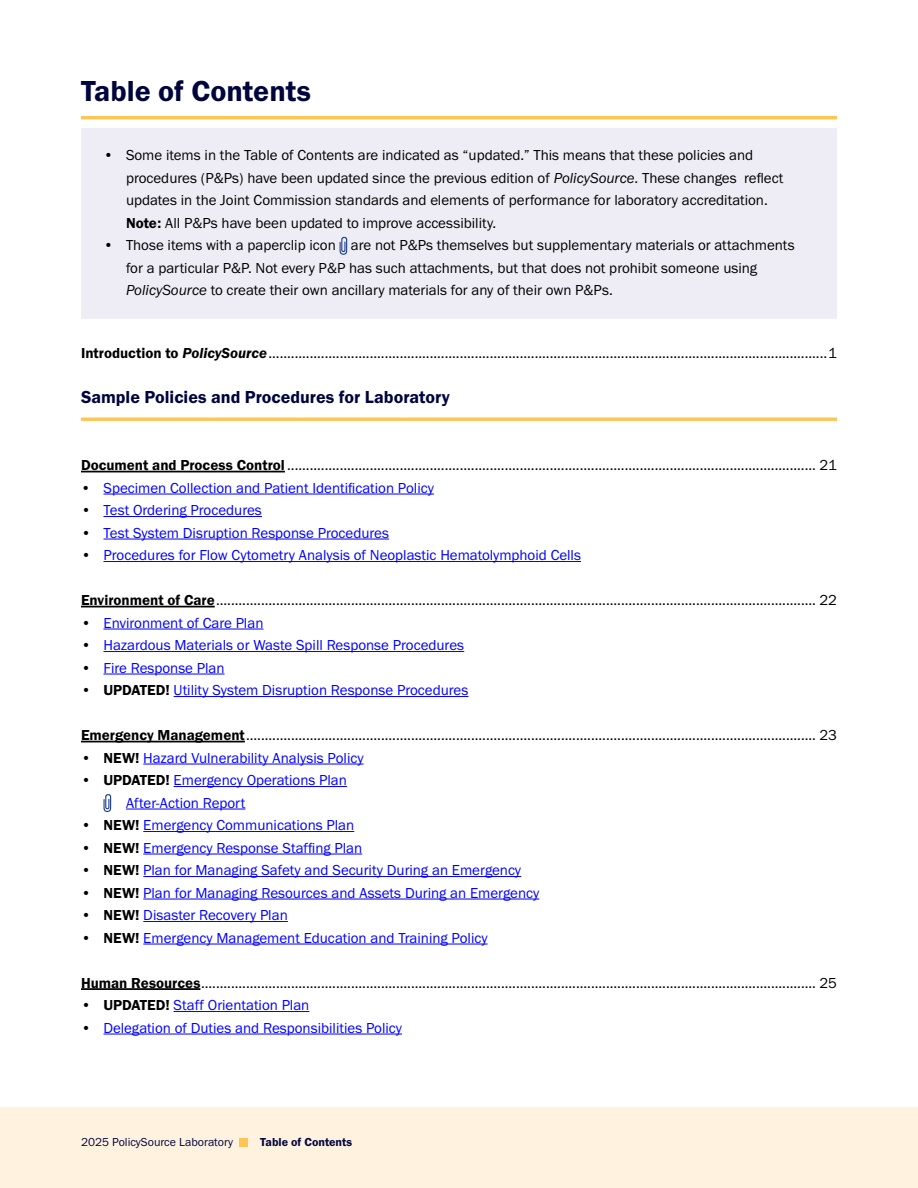
<style>
.page{position:relative;width:918px;height:1188px;background:#fff}
.page>*{position:absolute;margin:0;border:0;box-sizing:border-box;transform-origin:0 0}
.t1{font:30px "Franklin Gothic URW Dem";color:#00053e}
.t2{font:18px "Franklin Gothic URW Dem";color:#00053e}
.t3{font:15px/22.5px "Franklin Gothic URW Boo";color:#000}
.t4{font:15px/22.5px "Franklin Gothic URW Boo";color:#00f}
.t5{font:12px "Franklin Gothic URW Boo";color:#00053e}
.t6{font:12px "Franklin Gothic URW Dem";color:#00053e}
.s1{font-family:"Franklin Gothic URW Boo Ita"}
.s2{font-family:"Franklin Gothic URW Dem"}
.s3{font-family:"Franklin Gothic URW Dem Ita"}
.s4{color:#000}
.s5{font-family:"Franklin Gothic URW Dem";color:#000}
</style>
<div class="page">
<div style="left:0;top:1107px;width:918px;height:81px;background:#fff3e0"></div>
<div style="left:239px;top:1138px;width:9px;height:9px;background:#fec553"></div>
<hr style="left:81px;top:418px;width:756px;height:3px;background:#fec553">
<hr style="left:81px;top:471px;width:204px;height:1px;background:#000">
<hr style="left:104px;top:494px;width:330px;height:1px;background:#00f">
<hr style="left:104px;top:516px;width:158px;height:1px;background:#00f">
<hr style="left:104px;top:539px;width:285px;height:1px;background:#00f">
<hr style="left:104px;top:561px;width:477px;height:1px;background:#00f">
<hr style="left:81px;top:606px;width:134px;height:1px;background:#000">
<hr style="left:104px;top:629px;width:159px;height:1px;background:#00f">
<hr style="left:104px;top:651px;width:360px;height:1px;background:#00f">
<hr style="left:104px;top:674px;width:121px;height:1px;background:#00f">
<hr style="left:174px;top:696px;width:294px;height:1px;background:#00f">
<hr style="left:81px;top:741px;width:164px;height:1px;background:#000">
<hr style="left:143px;top:764px;width:221px;height:1px;background:#00f">
<hr style="left:174px;top:786px;width:173px;height:1px;background:#00f">
<hr style="left:126px;top:809px;width:119px;height:1px;background:#00f">
<hr style="left:143px;top:831px;width:211px;height:1px;background:#00f">
<hr style="left:143px;top:854px;width:219px;height:1px;background:#00f">
<hr style="left:143px;top:876px;width:378px;height:1px;background:#00f">
<hr style="left:143px;top:899px;width:396px;height:1px;background:#00f">
<hr style="left:143px;top:921px;width:145px;height:1px;background:#00f">
<hr style="left:143px;top:944px;width:345px;height:1px;background:#00f">
<hr style="left:81px;top:988px;width:119px;height:2px;background:#000">
<hr style="left:174px;top:1011px;width:135px;height:1px;background:#00f">
<hr style="left:104px;top:1034px;width:298px;height:1px;background:#00f">
<svg style="left:103px;top:794px;width:8px;height:18px"></svg>
<hr style="left:81px;top:116px;width:756px;height:3px;background:#fec553">
<div style="left:81px;top:128px;width:756px;height:191px;background:#eeedf5"></div>
<svg style="left:340px;top:237px;width:7px;height:18px"></svg>
<h1 class="t1" style="left:81px;top:73px;width:232px">Table of Contents</h1>
<p class="t3" style="left:126px;top:144px;width:659px;text-indent:-22px">• Some items in the Table of Contents are indicated as “updated.” This means that these policies and procedures (P&amp;Ps) have been updated since the previous edition of <span class="s1">PolicySource</span>. These changes reflect updates in the Joint Commission standards and elements of performance for laboratory accreditation.<br><span class="s2">Note:</span> All P&amp;Ps have been updated to improve accessibility.</p>
<p class="t3" style="left:126px;top:234px;width:670px;text-indent:-23px">• Those items with a paperclip icon are not P&amp;Ps themselves but supplementary materials or attachments for a particular P&amp;P. Not every P&amp;P has such attachments, but that does not prohibit someone using<br><span class="s1">PolicySource</span> to create their own ancillary materials for any of their own P&amp;Ps.</p>
<p class="t3" style="left:81px;top:341px;width:757px"><span class="s2">Introduction to</span> <span class="s3">PolicySource</span>.....................................................................................................................................................1</p>
<p class="t2" style="left:81px;top:385px;width:370px">Sample Policies and Procedures for Laboratory</p>
<p class="t3" style="left:81px;top:454px;width:757px"><span class="s2">Document and Process Control</span> ............................................................................................................................................. 21</p>
<p class="t4" style="left:81px;top:476px;width:354px"><span class="s4">•</span> Specimen Collection and Patient Identification Policy</p>
<p class="t4" style="left:81px;top:499px;width:182px"><span class="s4">•</span> Test Ordering Procedures</p>
<p class="t4" style="left:81px;top:521px;width:310px"><span class="s4">•</span> Test System Disruption Response Procedures</p>
<p class="t4" style="left:81px;top:544px;width:502px"><span class="s4">•</span> Procedures for Flow Cytometry Analysis of Neoplastic Hematolymphoid Cells</p>
<p class="t3" style="left:81px;top:589px;width:757px"><span class="s2">Environment of Care</span>................................................................................................................................................................ 22</p>
<p class="t4" style="left:81px;top:611px;width:184px"><span class="s4">•</span> Environment of Care Plan</p>
<p class="t4" style="left:81px;top:634px;width:385px"><span class="s4">•</span> Hazardous Materials or Waste Spill Response Procedures</p>
<p class="t4" style="left:81px;top:656px;width:145px"><span class="s4">•</span> Fire Response Plan</p>
<p class="t4" style="left:81px;top:679px;width:389px"><span class="s4">•</span> <span class="s5">UPDATED!</span> Utility System Disruption Response Procedures</p>
<p class="t3" style="left:81px;top:724px;width:757px"><span class="s2">Emergency Management</span>........................................................................................................................................................ 23</p>
<p class="t4" style="left:81px;top:746px;width:284px"><span class="s4">•</span> <span class="s5">NEW!</span> Hazard Vulnerability Analysis Policy</p>
<p class="t4" style="left:126px;top:769px;width:223px;text-indent:-45px"><span class="s4">•</span> <span class="s5">UPDATED!</span> Emergency Operations Plan<br>After-Action Report</p>
<p class="t4" style="left:81px;top:814px;width:275px"><span class="s4">•</span> <span class="s5">NEW!</span> Emergency Communications Plan</p>
<p class="t4" style="left:81px;top:836px;width:283px"><span class="s4">•</span> <span class="s5">NEW!</span> Emergency Response Staffing Plan</p>
<p class="t4" style="left:81px;top:859px;width:442px"><span class="s4">•</span> <span class="s5">NEW!</span> Plan for Managing Safety and Security During an Emergency</p>
<p class="t4" style="left:81px;top:881px;width:460px"><span class="s4">•</span> <span class="s5">NEW!</span> Plan for Managing Resources and Assets During an Emergency</p>
<p class="t4" style="left:81px;top:904px;width:208px"><span class="s4">•</span> <span class="s5">NEW!</span> Disaster Recovery Plan</p>
<p class="t4" style="left:81px;top:926px;width:408px"><span class="s4">•</span> <span class="s5">NEW!</span> Emergency Management Education and Training Policy</p>
<p class="t3" style="left:81px;top:971px;width:758px"><span class="s2">Human Resources</span>.................................................................................................................................................................... 25</p>
<p class="t4" style="left:81px;top:994px;width:230px"><span class="s4">•</span> <span class="s5">UPDATED!</span> Staff Orientation Plan</p>
<p class="t4" style="left:81px;top:1016px;width:323px"><span class="s4">•</span> Delegation of Duties and Responsibilities Policy</p>
<p class="t5" style="left:81px;top:1135px;width:154px">2025 PolicySource Laboratory</p>
<p class="t6" style="left:260px;top:1135px;width:94px">Table of Contents</p>
</div>
